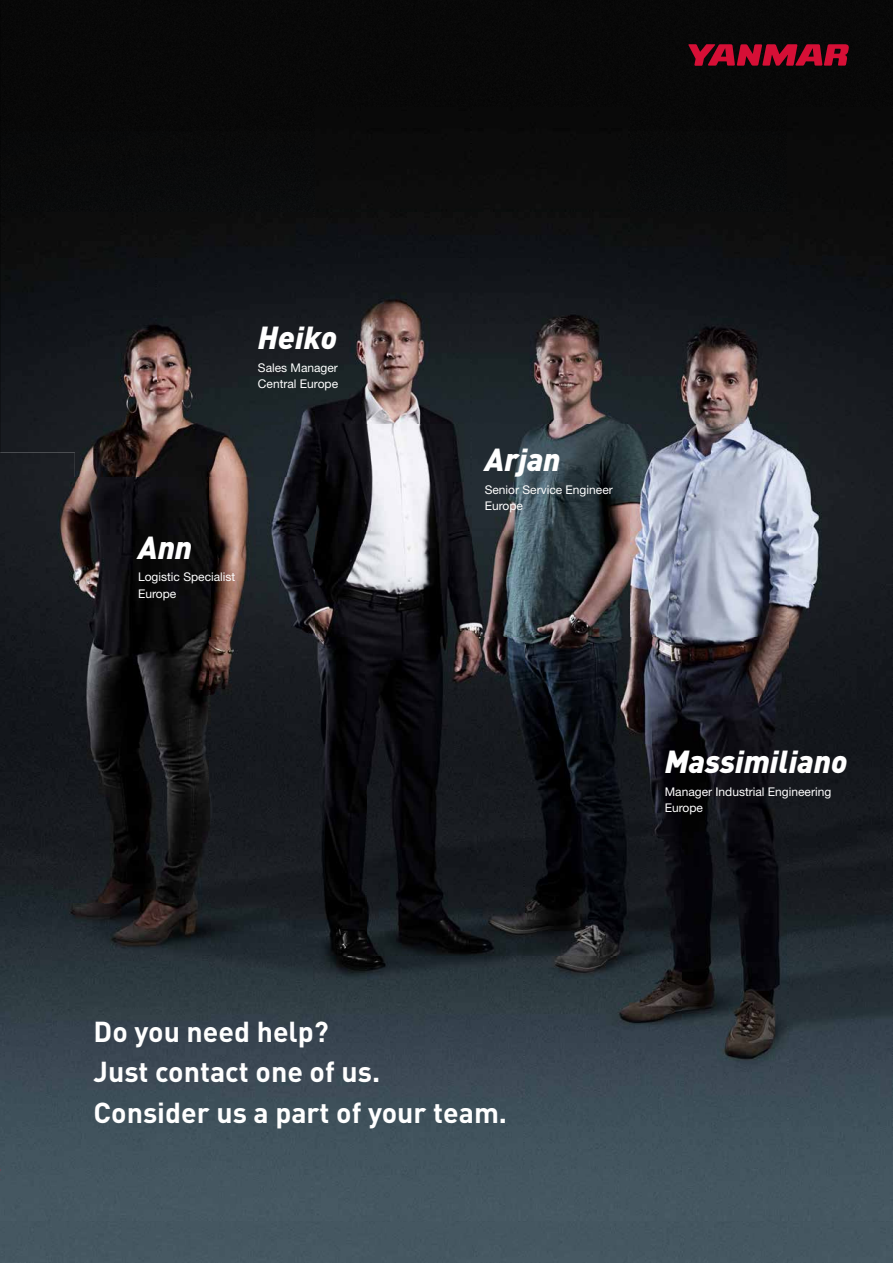
<style>
.page{position:relative;width:893px;height:1263px;background:#fff}
.page>*{position:absolute;margin:0;border:0;box-sizing:border-box;transform-origin:0 0}
.t1{font:italic 900 31.5px "DIN";color:#fff}
.t2{font:700 28.5px/40.5px "DIN Pro";color:#fff}
.t3{font:12px/16.5px "Helvetica Neue LT Std";color:#fff}
</style>
<div class="page">
<img style="left:0;top:879px;width:52px;height:384px">
<div style="left:52px;top:1220px;width:841px;height:43px;background:#455761"></div>
<div style="left:1px;top:0;width:892px;height:106px;background:#080808"></div>
<img style="left:0;top:0;width:1px;height:106px">
<img style="left:0;top:106px;width:788px;height:319px">
<img style="left:788px;top:106px;width:105px;height:1063px">
<img style="left:0;top:425px;width:315px;height:53px">
<img style="left:315px;top:425px;width:473px;height:213px">
<img style="left:75px;top:478px;width:135px;height:319px">
<img style="left:210px;top:478px;width:105px;height:160px">
<img style="left:210px;top:638px;width:578px;height:531px">
<img style="left:52px;top:797px;width:158px;height:372px">
<div style="left:0;top:1169px;width:893px;height:51px;background:#455761"></div>
<svg style="left:688px;top:44px;width:161px;height:22px;background:#8e0c26"></svg>
<div style="left:0;top:453px;width:75px;height:426px;background:#181b20"></div>
<h1 class="t1" style="left:258px;top:317px;width:81px">Heiko</h1>
<p class="t3" style="left:258px;top:359px;width:82px">Sales Manager<br>Central Europe</p>
<h1 class="t1" style="left:138px;top:527px;width:56px">Ann</h1>
<p class="t3" style="left:138px;top:569px;width:99px">Logistic Specialist<br>Europe</p>
<h1 class="t1" style="left:485px;top:439px;width:77px">Arjan</h1>
<p class="t3" style="left:485px;top:481px;width:129px">Senior Service Engineer<br>Europe</p>
<h1 class="t1" style="left:665px;top:741px;width:184px">Massimiliano</h1>
<p class="t3" style="left:665px;top:783px;width:168px">Manager Industrial Engineering<br>Europe</p>
<h2 class="t2" style="left:94px;top:1010px;width:415px">Do you need help?<br>Just contact one of us.<br>Consider us a part of your team.</h2>
</div>
